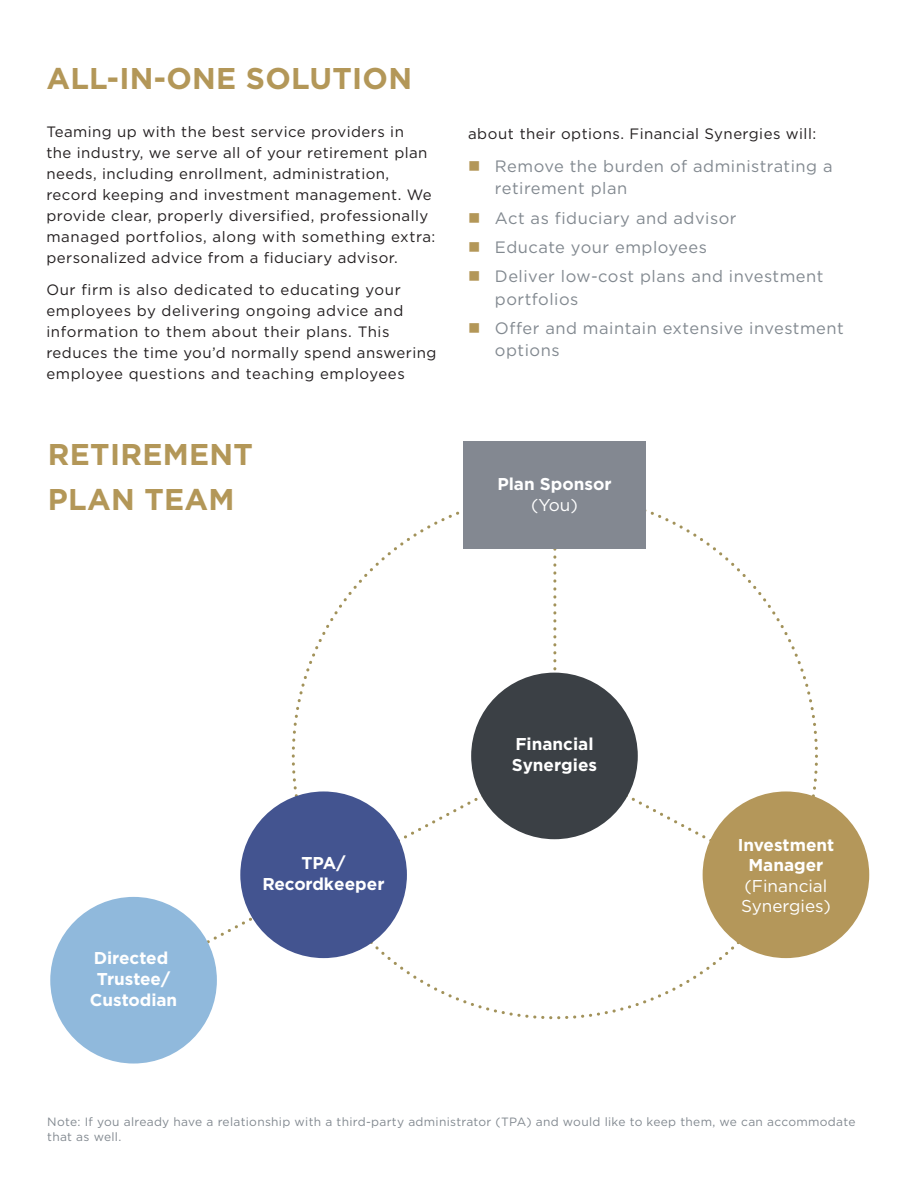
<style>
.page{position:relative;width:918px;height:1188px;background:#fff}
.page>*{position:absolute;margin:0;border:0;box-sizing:border-box;transform-origin:0 0}
.Subheader_14_15{font:700 30px/45px "Gotham";letter-spacing:.01em;color:#b39758}
.t1{font:700 17.1px/20.5px "Gotham";color:#fff;text-align:center}
.t2{font:17.1px/20.5px "Gotham";color:#fff;text-align:center}
.t3{font:16.5px/22.5px "Gotham";letter-spacing:.03em;color:#828990}
.t4{font:15px/21px "Gotham";letter-spacing:.03em;color:#231f20}
.Body_10_15{font:12px/14.4px "Gotham";letter-spacing:.025em;color:#828990}
.s1{font-weight:400}
.s2{font-weight:700}
</style>
<div class="page">
<svg style="left:158px;top:538px;width:592px;height:433px"></svg>
<div style="left:471px;top:673px;width:167px;height:166px;background:#3b4045;border-radius:50%"></div>
<div style="left:703px;top:791px;width:166px;height:167px;background:#b4975a;border-radius:50%"></div>
<div style="left:240px;top:791px;width:167px;height:167px;background:#435490;border-radius:50%"></div>
<div style="left:50px;top:897px;width:167px;height:167px;background:#90b9dc;border-radius:50%"></div>
<div style="left:463px;top:441px;width:183px;height:107px;background:#838891"></div>
<p class="Subheader_14_15" style="left:46px;top:56px;width:367px">ALL-IN-ONE SOLUTION</p>
<p class="t4" style="left:46px;top:121px;width:391px">Teaming up with the best service providers in<br>the industry, we serve all of your retirement plan needs, including enrollment, administration, record keeping and investment management. We provide clear, properly diversified, professionally managed portfolios, along with something extra: personalized advice from a fiduciary advisor.</p>
<p class="t4" style="left:46px;top:279px;width:391px">Our firm is also dedicated to educating your employees by delivering ongoing advice and information to them about their plans. This reduces the time you’d normally spend answering employee questions and teaching employees</p>
<p class="Subheader_14_15" style="left:48px;top:432px;width:207px">RETIREMENT<br>PLAN TEAM</p>
<p class="t4" style="left:468px;top:123px;width:350px">about their options. Financial Synergies will:</p>
<p class="t3" style="left:495px;top:155px;width:339px">Remove the burden of administrating a retirement plan</p>
<p class="t3" style="left:495px;top:206px;width:243px">Act as fiduciary and advisor</p>
<p class="t3" style="left:495px;top:236px;width:214px">Educate your employees</p>
<p class="t3" style="left:495px;top:265px;width:330px">Deliver low-cost plans and investment portfolios</p>
<p class="t3" style="left:495px;top:317px;width:350px">Offer and maintain extensive investment options</p>
<p class="t1" style="left:497px;top:474px;width:116px">Plan Sponsor <span class="s1">(You)</span></p>
<p class="t1" style="left:90px;top:948px;width:89px">Directed<br>Trustee/<br>Custodian</p>
<p class="t1" style="left:262px;top:853px;width:124px">TPA/<br>Recordkeeper</p>
<p class="t1" style="left:512px;top:734px;width:87px;text-align:left">Financial<br>Synergies</p>
<p class="t2" style="left:738px;top:834px;width:98px"><span class="s2">Investment<br>Manager </span>(Financial<br>Synergies)</p>
<p class="Body_10_15" style="left:47px;top:1115px;width:810px">Note: If you already have a relationship with a third-party administrator (TPA) and would like to keep them, we can accommodate that as well.</p>
</div>
